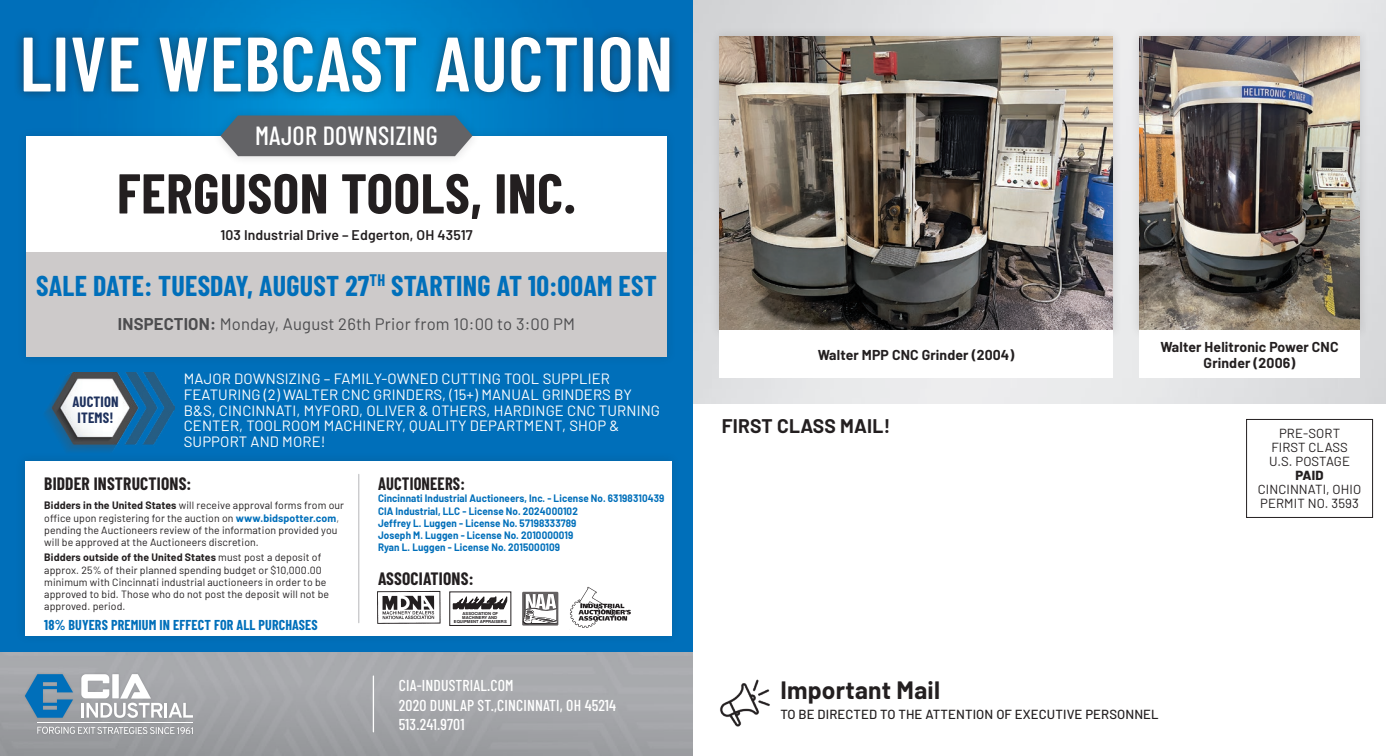
<style>
.page{position:relative;width:1386px;height:756px;background:#fff}
.page>*{position:absolute;margin:0;border:0;box-sizing:border-box;transform-origin:0 0}
.t1{font:600 77px "Barlow Condensed";letter-spacing:.01em;color:#fff}
.t2{font:700 56px "Barlow Condensed";letter-spacing:.01em;color:#231f20}
.t3{font:700 28px "Barlow Condensed";letter-spacing:.01em;color:#006fba}
.t4{font:500 26.25px "Barlow Condensed";letter-spacing:.01em;color:#fff}
.t5{font:700 24.5px "Barlow";letter-spacing:.01em;color:#231f20}
.t6{font:700 19.25px "Barlow";letter-spacing:.01em;color:#231f20}
.t7{font:700 17.5px "Barlow Condensed";letter-spacing:.01em;color:#231f20}
.t8{font:700 17.5px "Barlow Condensed";letter-spacing:.01em;color:#231f20;scale:.94 1}
.t9{font:16.62px "Barlow";letter-spacing:.01em;color:#4d4d4f}
.t10{font:500 15.75px "Barlow Condensed";letter-spacing:.01em;color:#fff}
.t11{font:14.88px/15.8px "Barlow";letter-spacing:.01em;color:#fff}
.t12{font:700 14.53px "Barlow Condensed";letter-spacing:.01em;color:#1f325e}
.t13{font:700 14px/15.8px "Barlow";letter-spacing:.01em;color:#231f20;text-align:center}
.t14{font:700 14px "Barlow Condensed";letter-spacing:.01em;color:#006fba}
.t15{font:600 14px "Barlow";letter-spacing:.01em;color:#231f20}
.t16{font:13.12px "Barlow";letter-spacing:.01em;color:#231f20}
.t17{font:500 13.12px "Barlow";letter-spacing:.01em;color:#231f20}
.t18{font:800 13.12px "Barlow";color:#231f20}
.t19{font:10.5px/12.2px "Barlow";letter-spacing:.01em;color:#231f20}
.t20{font:700 10.5px "Barlow";letter-spacing:.01em;color:#006fba;scale:.94 1}
.t21{font:700 4.2px/4px "Helvetica";color:#231f20;text-align:center}
.s1{font-weight:700}
.s2{font-weight:700;color:#006fba}
.s3{color:#4d4d4f}
</style>
<div class="page">
<div style="left:0;top:0;width:1386px;height:656px;background:#006fba"></div>
<img style="left:154px;top:0;width:376px;height:127px">
<div style="left:693px;top:402px;width:693px;height:354px;background:#fff"></div>
<div style="left:17px;top:127px;width:659px;height:239px;background:#006db6"></div>
<div style="left:26px;top:136px;width:641px;height:221px;background:#fff"></div>
<div style="left:15px;top:452px;width:666px;height:192px;background:#006cb5"></div>
<div style="left:25px;top:461px;width:646px;height:174px;background:#fff"></div>
<div style="left:26px;top:252px;width:641px;height:105px;background:#cdcaca"></div>
<div style="left:14px;top:27px;width:665px;height:75px;background:#231f20;opacity:.56"></div>
<div style="left:212px;top:106px;width:269px;height:60px;background:#231f20;opacity:.15"></div>
<svg style="left:221px;top:116px;width:252px;height:40px;background:#64696e"></svg>
<div style="left:1246px;top:419px;width:127px;height:99px;border:1px solid #231f20"></div>
<img style="left:720px;top:679px;width:50px;height:48px">
<img style="left:693px;top:0;width:693px;height:403px">
<img style="left:0;top:653px;width:693px;height:103px">
<hr style="left:373px;top:676px;width:1px;height:56px;background:#fff">
<div style="left:23px;top:672px;width:172px;height:64px;background:#231f20;opacity:.1"></div>
<svg style="left:25px;top:674px;width:48px;height:44px;background:#4384b1"></svg>
<svg style="left:81px;top:674px;width:112px;height:44px"></svg>
<svg style="left:37px;top:727px;width:156px;height:7px"></svg>
<hr style="left:37px;top:723px;width:156px;height:1px;background:#fff">
<img style="left:45px;top:373px;width:130px;height:78px">
<hr style="left:358px;top:474px;width:1px;height:149px;background:#c7c8ca">
<div style="left:710px;top:27px;width:412px;height:313px;background:#231f20;opacity:.15"></div>
<img style="left:719px;top:37px;width:394px;height:294px">
<div style="left:1130px;top:27px;width:240px;height:313px;background:#231f20;opacity:.15"></div>
<img style="left:1139px;top:37px;width:221px;height:294px">
<div style="left:719px;top:331px;width:394px;height:47px;background:#fff"></div>
<div style="left:1139px;top:331px;width:221px;height:47px;background:#fff"></div>
<img style="left:377px;top:591px;width:64px;height:33px">
<img style="left:570px;top:586px;width:61px;height:42px">
<svg style="left:453px;top:597px;width:54px;height:12px"></svg>
<div style="left:449px;top:592px;width:62px;height:34px;border:1px solid #231f20"></div>
<div style="left:522px;top:592px;width:36px;height:34px;background:#615e5f"></div>
<svg style="left:523px;top:594px;width:34px;height:30px"></svg>
<p class="t1" style="left:20px;top:9px;width:655px">LIVE WEBCAST AUCTION</p>
<p class="t4" style="left:255px;top:117px;width:184px">MAJOR DOWNSIZING</p>
<p class="t2" style="left:117px;top:154px;width:460px">FERGUSON TOOLS, INC.</p>
<p class="t15" style="left:220px;top:224px;width:254px">103 Industrial Drive – Edgerton, OH 43517</p>
<p class="t3" style="left:36px;top:266px;width:622px">SALE DATE: TUESDAY, AUGUST 27<sup>TH</sup> STARTING AT 10:00AM EST</p>
<p class="t9" style="left:118px;top:312px;width:459px"><span class="s1">INSPECTION:</span> Monday, August 26th Prior from 10:00 to 3:00 PM</p>
<p class="t12" style="left:72px;top:391px;width:48px">AUCTION</p>
<p class="t12" style="left:78px;top:407px;width:37px">ITEMS!</p>
<p class="t11" style="left:184px;top:370px;width:478px">MAJOR DOWNSIZING – FAMILY-OWNED CUTTING TOOL SUPPLIER FEATURING (2) WALTER CNC GRINDERS, (15+) MANUAL GRINDERS BY B&amp;S, CINCINNATI, MYFORD, OLIVER &amp; OTHERS, HARDINGE CNC TURNING CENTER, TOOLROOM MACHINERY, QUALITY DEPARTMENT, SHOP &amp; SUPPORT AND MORE!</p>
<p class="t7" style="left:44px;top:471px;width:149px">BIDDER INSTRUCTIONS:</p>
<p class="t19" style="left:44px;top:499px;width:301px"><span class="s1">Bidders in the United States</span> will receive approval forms from our office upon registering for the auction on <span class="s2">www.bidspotter.com</span><span class="s3">, </span>pending the Auctioneers review of the information provided you will be approved at the Auctioneers discretion.</p>
<p class="t19" style="left:44px;top:551px;width:286px"><span class="s1">Bidders outside of the United States</span> must post a deposit of approx. 25% of their planned spending budget or $10,000.00 minimum with Cincinnati industrial auctioneers in order to be approved to bid. Those who do not post the deposit will not be approved. period.</p>
<p class="t14" style="left:44px;top:615px;width:275px">18% BUYERS PREMIUM IN EFFECT FOR ALL PURCHASES</p>
<p class="t8" style="left:378px;top:471px;width:94px">AUCTIONEERS:</p>
<p class="t20" style="left:378px;top:491px;width:306px">Cincinnati Industrial Auctioneers, Inc. - License No. 63198310439</p>
<p class="t20" style="left:378px;top:503px;width:214px">CIA Industrial, LLC - License No. 2024000102</p>
<p class="t20" style="left:378px;top:515px;width:213px">Jeffrey L. Luggen - License No. 57198333789</p>
<p class="t20" style="left:378px;top:527px;width:209px">Joseph M. Luggen - License No. 2010000019</p>
<p class="t20" style="left:378px;top:540px;width:195px">Ryan L. Luggen - License No. 2015000109</p>
<p class="t7" style="left:378px;top:566px;width:97px">ASSOCIATIONS:</p>
<p class="t21" style="left:454px;top:612px;width:54px">ASSOCIATION OF<br>MACHINERY AND<br>EQUIPMENT APPRAISERS</p>
<p class="t10" style="left:399px;top:674px;width:116px">CIA-INDUSTRIAL.COM</p>
<p class="t10" style="left:399px;top:694px;width:219px">2020 DUNLAP ST.,CINCINNATI, OH 45214</p>
<p class="t10" style="left:399px;top:713px;width:67px">513.241.9701</p>
<p class="t13" style="left:818px;top:346px;width:198px">Walter MPP CNC Grinder (2004)</p>
<p class="t13" style="left:1160px;top:338px;width:180px">Walter Helitronic Power CNC<br>Grinder (2006)</p>
<p class="t6" style="left:722px;top:412px;width:170px">FIRST CLASS MAIL!</p>
<p class="t5" style="left:780px;top:672px;width:161px">Important Mail</p>
<p class="t17" style="left:780px;top:704px;width:380px">TO BE DIRECTED TO THE ATTENTION OF EXECUTIVE PERSONNEL</p>
<p class="t16" style="left:1279px;top:424px;width:63px">PRE-SORT</p>
<p class="t16" style="left:1271px;top:438px;width:78px">FIRST CLASS</p>
<p class="t16" style="left:1269px;top:452px;width:83px">U.S. POSTAGE</p>
<p class="t18" style="left:1296px;top:466px;width:30px">PAID</p>
<p class="t16" style="left:1258px;top:480px;width:105px">CINCINNATI, OHIO</p>
<p class="t16" style="left:1260px;top:494px;width:100px">PERMIT NO. 3593</p>
</div>
